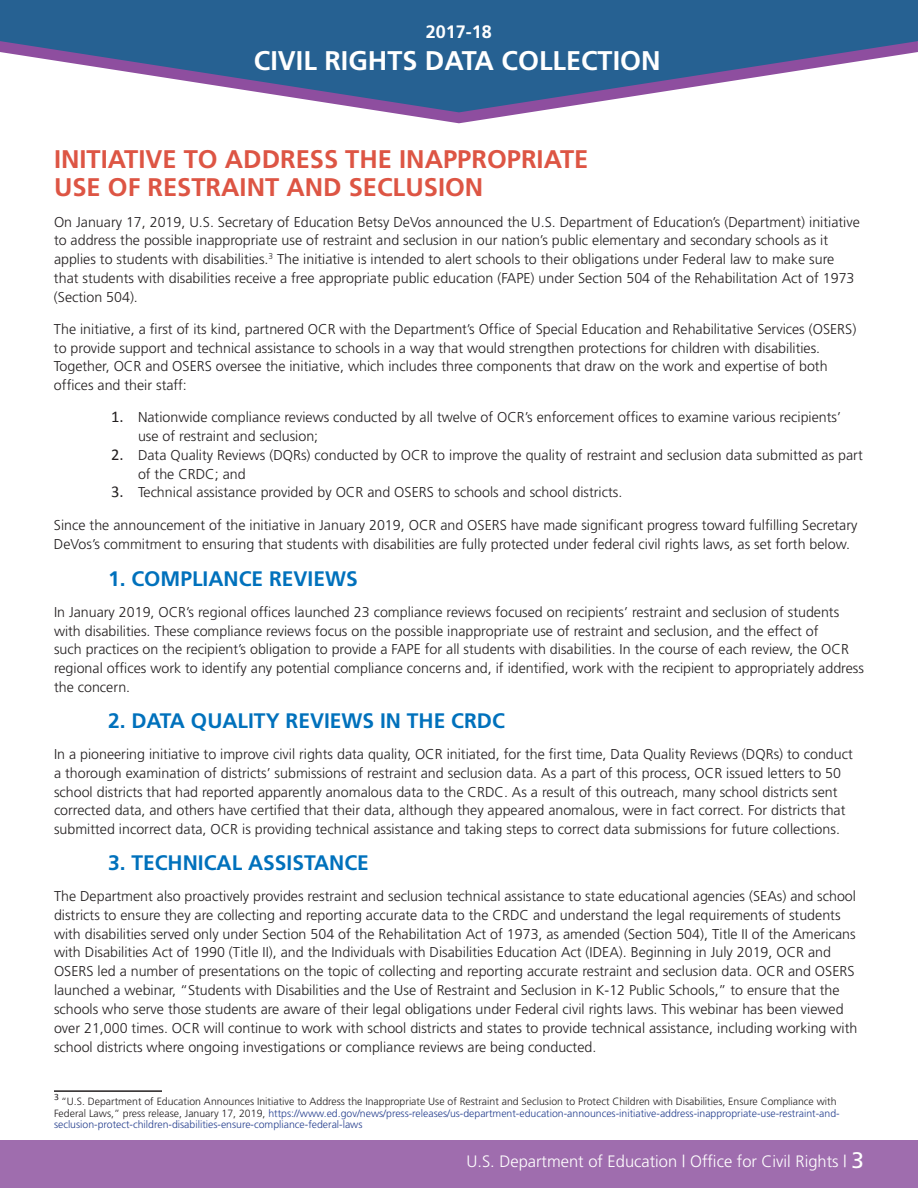
<style>
.page{position:relative;width:918px;height:1188px;background:#fff}
.page>*{position:absolute;margin:0;border:0;box-sizing:border-box;transform-origin:0 0}
.Indent{font:700 27px "Frutiger";color:#fff}
.Indent-2{font:700 25.5px/27.5px "Frutiger";color:#d54}
.Indent-3{font:700 21px "Frutiger";color:#0071bc}
.Indent-4{font:700 18px "Frutiger";color:#fff}
.t1{font:300 16.5px "Frutiger";color:#fff}
.Indent-5{font:300 14.25px/18.9px "Frutiger";color:#231f20}
.No_Spacing{font:300 14.25px/18.9px "Frutiger";color:#231f20}
.Indent-6{font:300 10.5px/11.4px "Frutiger";color:#253f8e}
.Indent-7{font:9.6px "Calibri";color:#231f20}
.s1{font-family:"Calibri";font-weight:400;font-size:16.5px}
.s2{color:#231f20}
.s3{font-weight:400;font-size:22.5px}
</style>
<div class="page">
<div style="left:0;top:1140px;width:918px;height:48px;background:#9f6dae"></div>
<svg style="left:387px;top:112px;width:144px;height:11px"></svg>
<svg style="left:0;top:0;width:918px;height:112px;fill:#266192"></svg>
<hr style="left:54px;top:1090px;width:108px;height:2px;background:#231f20">
<p class="Indent-4" style="left:426px;top:21px;width:68px">2017-18</p>
<p class="Indent" style="left:254px;top:45px;width:408px">CIVIL RIGHTS DATA COLLECTION</p>
<p class="Indent-2" style="left:54px;top:146px;width:536px">INITIATIVE TO ADDRESS THE INAPPROPRIATE<br>USE OF RESTRAINT AND SECLUSION</p>
<p class="Indent-5" style="left:54px;top:212px;width:807px">On January 17, 2019, U.S. Secretary of Education Betsy DeVos announced the U.S. Department of Education’s (Department) initiative to address the possible inappropriate use of restraint and seclusion in our nation’s public elementary and secondary schools as it applies to students with disabilities.<sup>3</sup> The initiative is intended to alert schools to their obligations under Federal law to make sure that students with disabilities receive a free appropriate public education (FAPE) under Section 504 of the Rehabilitation Act of 1973 (Section 504).</p>
<p class="Indent-5" style="left:54px;top:320px;width:804px">The initiative, a first of its kind, partnered OCR with the Department’s Office of Special Education and Rehabilitative Services (OSERS) to provide support and technical assistance to schools in a way that would strengthen protections for children with disabilities.<br>Together, OCR and OSERS oversee the initiative, which includes three components that draw on the work and expertise of both offices and their staff:</p>
<p class="No_Spacing" style="left:138px;top:408px;width:705px;text-indent:-27px"><span class="s1">1.</span> Nationwide compliance reviews conducted by all twelve of OCR’s enforcement offices to examine various recipients’ use of restraint and seclusion;</p>
<p class="No_Spacing" style="left:138px;top:446px;width:726px;text-indent:-27px"><span class="s1">2.</span> Data Quality Reviews (DQRs) conducted by OCR to improve the quality of restraint and seclusion data submitted as part of the CRDC; and</p>
<p class="No_Spacing" style="left:111px;top:483px;width:513px"><span class="s1">3.</span> Technical assistance provided by OCR and OSERS to schools and school districts.</p>
<p class="Indent-5" style="left:54px;top:515px;width:805px">Since the announcement of the initiative in January 2019, OCR and OSERS have made significant progress toward fulfilling Secretary<br>DeVos’s commitment to ensuring that students with disabilities are fully protected under federal civil rights laws, as set forth below.</p>
<p class="Indent-3" style="left:108px;top:567px;width:251px">1. COMPLIANCE REVIEWS</p>
<p class="Indent-5" style="left:54px;top:603px;width:812px">In January 2019, OCR’s regional offices launched 23 compliance reviews focused on recipients’ restraint and seclusion of students with disabilities. These compliance reviews focus on the possible inappropriate use of restraint and seclusion, and the effect of<br>such practices on the recipient’s obligation to provide a FAPE for all students with disabilities. In the course of each review, the OCR regional offices work to identify any potential compliance concerns and, if identified, work with the recipient to appropriately address the concern.</p>
<p class="Indent-3" style="left:108px;top:709px;width:398px">2. DATA QUALITY REVIEWS IN THE CRDC</p>
<p class="Indent-5" style="left:54px;top:745px;width:800px">In a pioneering initiative to improve civil rights data quality, OCR initiated, for the first time, Data Quality Reviews (DQRs) to conduct a thorough examination of districts’ submissions of restraint and seclusion data. As a part of this process, OCR issued letters to 50 school districts that had reported apparently anomalous data to the CRDC. As a result of this outreach, many school districts sent corrected data, and others have certified that their data, although they appeared anomalous, were in fact correct. For districts that submitted incorrect data, OCR is providing technical assistance and taking steps to correct data submissions for future collections.</p>
<p class="Indent-3" style="left:108px;top:851px;width:262px">3. TECHNICAL ASSISTANCE</p>
<p class="No_Spacing" style="left:54px;top:887px;width:805px">The Department also proactively provides restraint and seclusion technical assistance to state educational agencies (SEAs) and school districts to ensure they are collecting and reporting accurate data to the CRDC and understand the legal requirements of students with disabilities served only under Section 504 of the Rehabilitation Act of 1973, as amended (Section 504), Title II of the Americans with Disabilities Act of 1990 (Title II), and the Individuals with Disabilities Education Act (IDEA). Beginning in July 2019, OCR and OSERS led a number of presentations on the topic of collecting and reporting accurate restraint and seclusion data. OCR and OSERS launched a webinar, “Students with Disabilities and the Use of Restraint and Seclusion in K-12 Public Schools,” to ensure that the schools who serve those students are aware of their legal obligations under Federal civil rights laws. This webinar has been viewed over 21,000 times. OCR will continue to work with school districts and states to provide technical assistance, including working with school districts where ongoing investigations or compliance reviews are being conducted.</p>
<p class="Indent-7" style="left:54px;top:1091px;width:6px">3</p>
<p class="Indent-6" style="left:54px;top:1096px;width:787px;text-indent:7px"><span class="s2">“U.S. Department of Education Announces Initiative to Address the Inappropriate Use of Restraint and Seclusion to Protect Children with Disabilities, Ensure Compliance with<br>Federal Laws,” press release, January 17, 2019,</span> https://www.ed.gov/news/press-releases/us-department-education-announces-initiative-address-inappropriate-use-restraint-and&shy;seclusion-protect-children-disabilities-ensure-compliance-federal-laws</p>
<p class="t1" style="left:466px;top:1152px;width:399px">U.S. Department of Education | Office for Civil Rights | <span class="s3">3</span></p>
</div>
